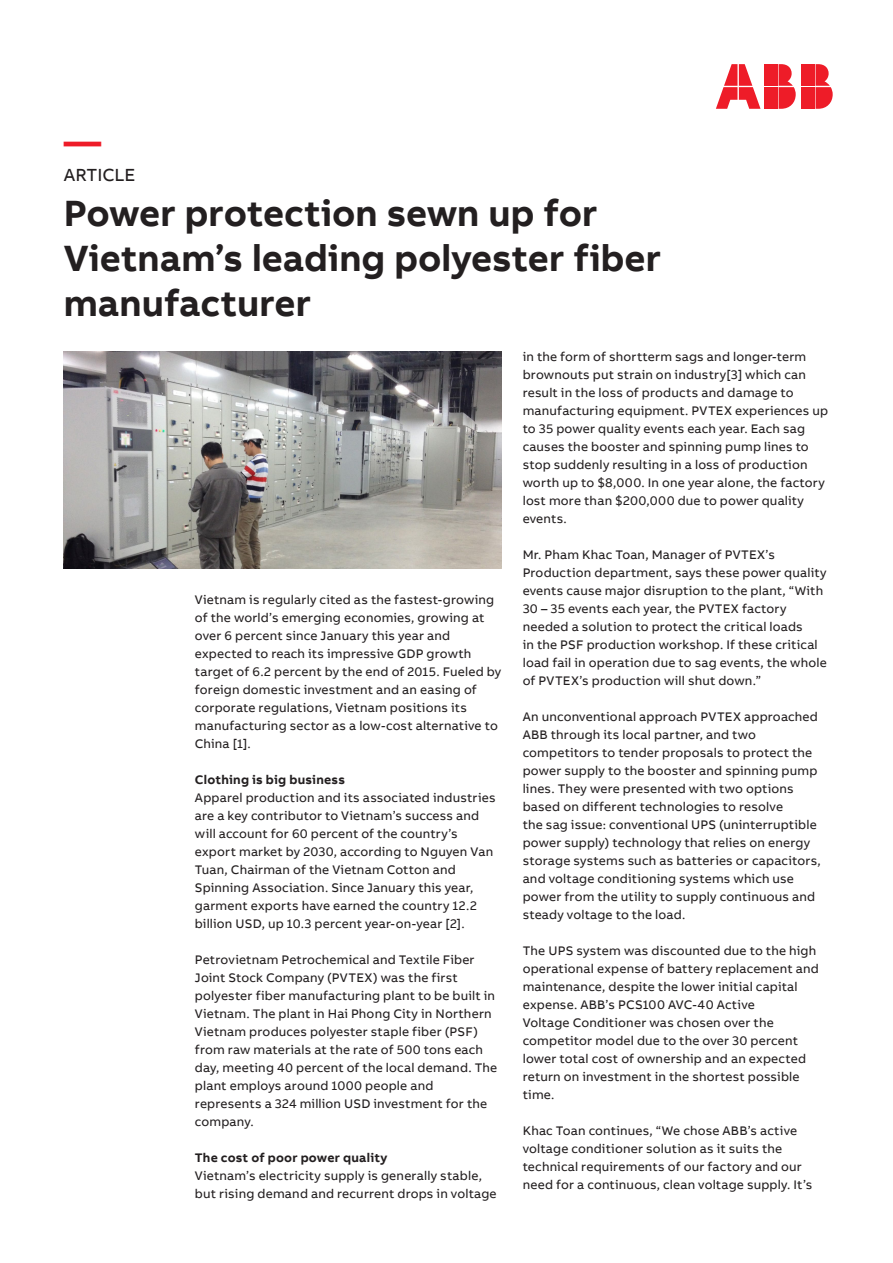
<style>
.page{position:relative;width:893px;height:1263px;background:#fff}
.page>*{position:absolute;margin:0;border:0;box-sizing:border-box;transform-origin:0 0}
.Headline_L_25pt_30pt{font:700 37.5px "AB Bvoice";color:#231f20}
.Headline_L_25pt_30pt-2{font:700 37.5px "AB Bvoice";color:#ee1c28}
.Headline_L_25pt_30pt-3{font:18px "AB Bvoice";letter-spacing:-.005em;color:#231f20}
.Copytext_8_5pt_12pt{font:12.75px/18px "AB Bvoice";letter-spacing:.015em;color:#231f20}
.Copytext_8_5pt_12pt-2{font:700 12.75px "AB Bvoice";letter-spacing:.02em;color:#231f20}
</style>
<div class="page">
<div style="left:801px;top:64px;width:13px;height:22px;background:#ee1c28"></div>
<div style="left:801px;top:87px;width:13px;height:22px;background:#ee1c28"></div>
<svg style="left:815px;top:64px;width:18px;height:45px"></svg>
<svg style="left:716px;top:64px;width:44px;height:45px"></svg>
<div style="left:764px;top:64px;width:13px;height:22px;background:#ee1c28"></div>
<div style="left:764px;top:87px;width:13px;height:22px;background:#ee1c28"></div>
<svg style="left:778px;top:64px;width:18px;height:45px"></svg>
<img style="left:63px;top:352px;width:438px;height:217px">
<p class="Headline_L_25pt_30pt-2" style="left:64px;top:117px;width:39px">—</p>
<p class="Headline_L_25pt_30pt-3" style="left:64px;top:164px;width:73px">ARTICLE</p>
<p class="Headline_L_25pt_30pt" style="left:64px;top:189px;width:535px">Power protection sewn up for</p>
<p class="Headline_L_25pt_30pt" style="left:64px;top:234px;width:599px">Vietnam’s leading polyester fiber</p>
<p class="Headline_L_25pt_30pt" style="left:64px;top:279px;width:249px">manufacturer</p>
<p class="Copytext_8_5pt_12pt" style="left:195px;top:591px;width:308px">Vietnam is regularly cited as the fastest-growing of the world’s emerging economies, growing at over 6 percent since January this year and expected to reach its impressive GDP growth target of 6.2 percent by the end of 2015. Fueled by foreign domestic investment and an easing of corporate regulations, Vietnam positions its</p>
<p class="Copytext_8_5pt_12pt" style="left:195px;top:717px;width:304px">manufacturing sector as a low-cost alternative to<br>China [1].</p>
<p class="Copytext_8_5pt_12pt-2" style="left:195px;top:771px;width:152px">Clothing is big business</p>
<p class="Copytext_8_5pt_12pt" style="left:195px;top:789px;width:302px">Apparel production and its associated industries are a key contributor to Vietnam’s success and will account for 60 percent of the country’s export market by 2030, according to Nguyen Van Tuan, Chairman of the Vietnam Cotton and</p>
<p class="Copytext_8_5pt_12pt" style="left:195px;top:879px;width:284px">Spinning Association. Since January this year, garment exports have earned the country 12.2 billion USD, up 10.3 percent year-on-year [2].</p>
<p class="Copytext_8_5pt_12pt" style="left:195px;top:951px;width:304px">Petrovietnam Petrochemical and Textile Fiber Joint Stock Company (PVTEX) was the first polyester fiber manufacturing plant to be built in Vietnam. The plant in Hai Phong City in Northern Vietnam produces polyester staple fiber (PSF) from raw materials at the rate of 500 tons each day, meeting 40 percent of the local demand. The plant employs around 1000 people and represents a 324 million USD investment for the company.</p>
<p class="Copytext_8_5pt_12pt-2" style="left:195px;top:1149px;width:194px">The cost of poor power quality</p>
<p class="Copytext_8_5pt_12pt" style="left:195px;top:1167px;width:303px">Vietnam’s electricity supply is generally stable, but rising demand and recurrent drops in voltage</p>
<p class="Copytext_8_5pt_12pt" style="left:523px;top:348px;width:285px;text-align:justify">in the form of shortterm sags and longer-term brownouts put strain on industry[3] which can result in the loss of products and damage to</p>
<p class="Copytext_8_5pt_12pt" style="left:523px;top:402px;width:307px">manufacturing equipment. PVTEX experiences up to 35 power quality events each year. Each sag causes the booster and spinning pump lines to stop suddenly resulting in a loss of production worth up to $8,000. In one year alone, the factory</p>
<p class="Copytext_8_5pt_12pt" style="left:523px;top:492px;width:283px">lost more than $200,000 due to power quality events.</p>
<p class="Copytext_8_5pt_12pt" style="left:523px;top:546px;width:305px">Mr. Pham Khac Toan, Manager of PVTEX’s Production department, says these power quality events cause major disruption to the plant, “With 30 – 35 events each year, the PVTEX factory needed a solution to protect the critical loads</p>
<p class="Copytext_8_5pt_12pt" style="left:523px;top:636px;width:306px">in the PSF production workshop. If these critical load fail in operation due to sag events, the whole of PVTEX’s production will shut down.”</p>
<p class="Copytext_8_5pt_12pt" style="left:523px;top:708px;width:297px">An unconventional approach PVTEX approached<br>ABB through its local partner, and two</p>
<p class="Copytext_8_5pt_12pt" style="left:523px;top:744px;width:296px">competitors to tender proposals to protect the power supply to the booster and spinning pump lines. They were presented with two options based on different technologies to resolve</p>
<p class="Copytext_8_5pt_12pt" style="left:523px;top:816px;width:300px">the sag issue: conventional UPS (uninterruptible power supply) technology that relies on energy storage systems such as batteries or capacitors, and voltage conditioning systems which use power from the utility to supply continuous and</p>
<p class="Copytext_8_5pt_12pt" style="left:523px;top:906px;width:164px">steady voltage to the load.</p>
<p class="Copytext_8_5pt_12pt" style="left:523px;top:942px;width:298px">The UPS system was discounted due to the high operational expense of battery replacement and maintenance, despite the lower initial capital expense. ABB’s PCS100 AVC-40 Active</p>
<p class="Copytext_8_5pt_12pt" style="left:523px;top:1014px;width:285px">Voltage Conditioner was chosen over the competitor model due to the over 30 percent lower total cost of ownership and an expected return on investment in the shortest possible</p>
<p class="Copytext_8_5pt_12pt" style="left:523px;top:1086px;width:33px">time.</p>
<p class="Copytext_8_5pt_12pt" style="left:523px;top:1122px;width:291px">Khac Toan continues, “We chose ABB’s active voltage conditioner solution as it suits the technical requirements of our factory and our need for a continuous, clean voltage supply. It’s</p>
</div>
